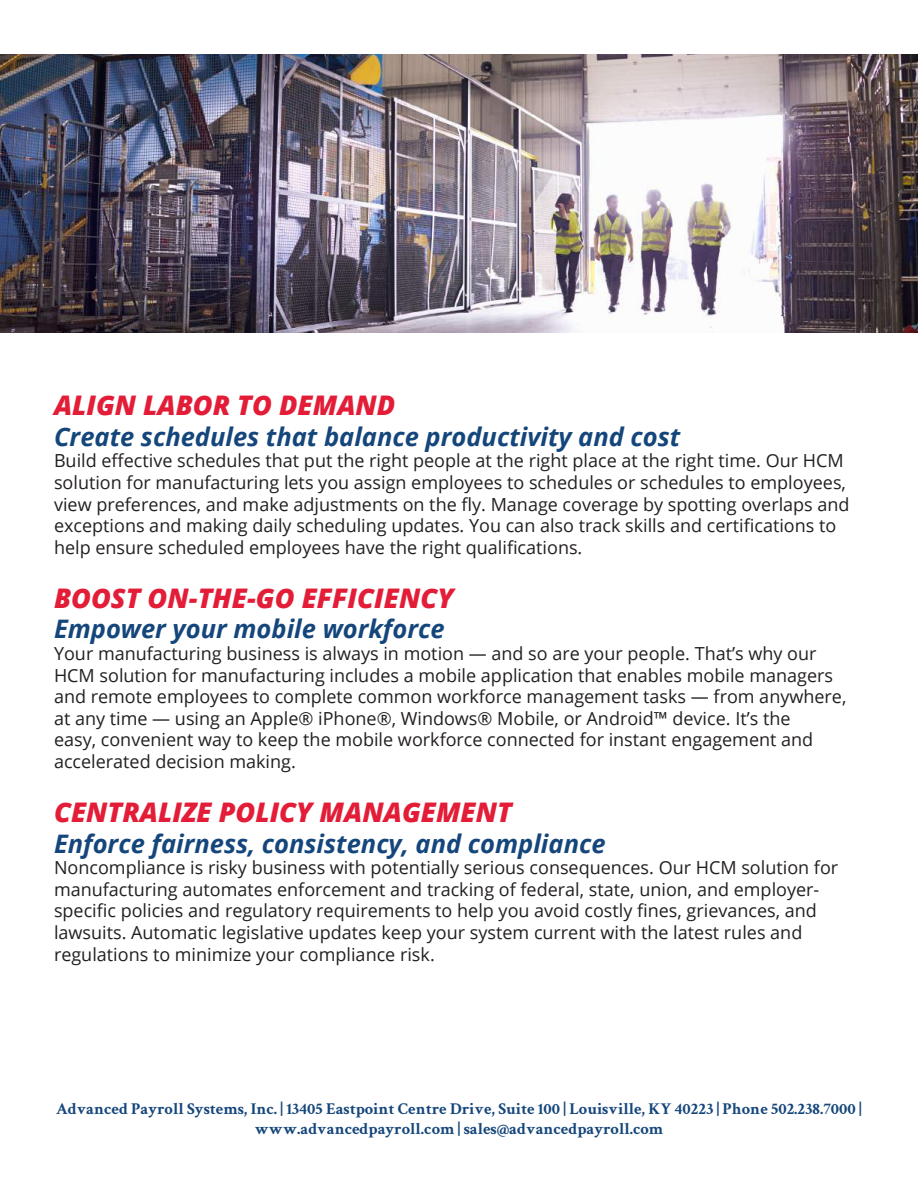
<style>
.page{position:relative;width:918px;height:1188px;background:#fff}
.page>*{position:absolute;margin:0;border:0;box-sizing:border-box;transform-origin:0 0}
.t1{font:italic 800 27px "Open Sans";color:#e31d37}
.t2{font:italic 700 25.5px "Open Sans";color:#15467b}
.t3{font:18px/21.6px "Open Sans";color:#231f20}
.t4{font:700 16.5px/19.8px "Crimson Text";color:#15467b;text-align:center}
</style>
<div class="page">
<img style="left:0;top:54px;width:918px;height:279px">
<h1 class="t1" style="left:54px;top:385px;width:343px">ALIGN LABOR TO DEMAND</h1>
<h2 class="t2" style="left:54px;top:419px;width:628px">Create schedules that balance productivity and cost</h2>
<p class="t3" style="left:54px;top:450px;width:797px">Build effective schedules that put the right people at the right place at the right time. Our HCM solution for manufacturing lets you assign employees to schedules or schedules to employees, view preferences, and make adjustments on the fly. Manage coverage by spotting overlaps and exceptions and making daily scheduling updates. You can also track skills and certifications to help ensure scheduled employees have the right qualifications.</p>
<h1 class="t1" style="left:54px;top:577px;width:401px">BOOST ON-THE-GO EFFICIENCY</h1>
<h2 class="t2" style="left:54px;top:611px;width:392px">Empower your mobile workforce</h2>
<p class="t3" style="left:54px;top:642px;width:794px">Your manufacturing business is always in motion — and so are your people. That’s why our HCM solution for manufacturing includes a mobile application that enables mobile managers and remote employees to complete common workforce management tasks — from anywhere, at any time — using an Apple® iPhone®, Windows® Mobile, or Android™ device. It’s the<br>easy, convenient way to keep the mobile workforce connected for instant engagement and accelerated decision making.</p>
<h1 class="t1" style="left:54px;top:792px;width:460px">CENTRALIZE POLICY MANAGEMENT</h1>
<h2 class="t2" style="left:54px;top:825px;width:553px">Enforce fairness, consistency, and compliance</h2>
<p class="t3" style="left:54px;top:856px;width:786px">Noncompliance is risky business with potentially serious consequences. Our HCM solution for manufacturing automates enforcement and tracking of federal, state, union, and employer&shy;specific policies and regulatory requirements to help you avoid costly fines, grievances, and lawsuits. Automatic legislative updates keep your system current with the latest rules and regulations to minimize your compliance risk.</p>
<p class="t4" style="left:56px;top:1099px;width:807px">Advanced Payroll Systems, Inc. | 13405 Eastpoint Centre Drive, Suite 100 | Louisville, KY 40223 | Phone 502.238.7000 | www.advancedpayroll.com | sales@advancedpayroll.com</p>
</div>
